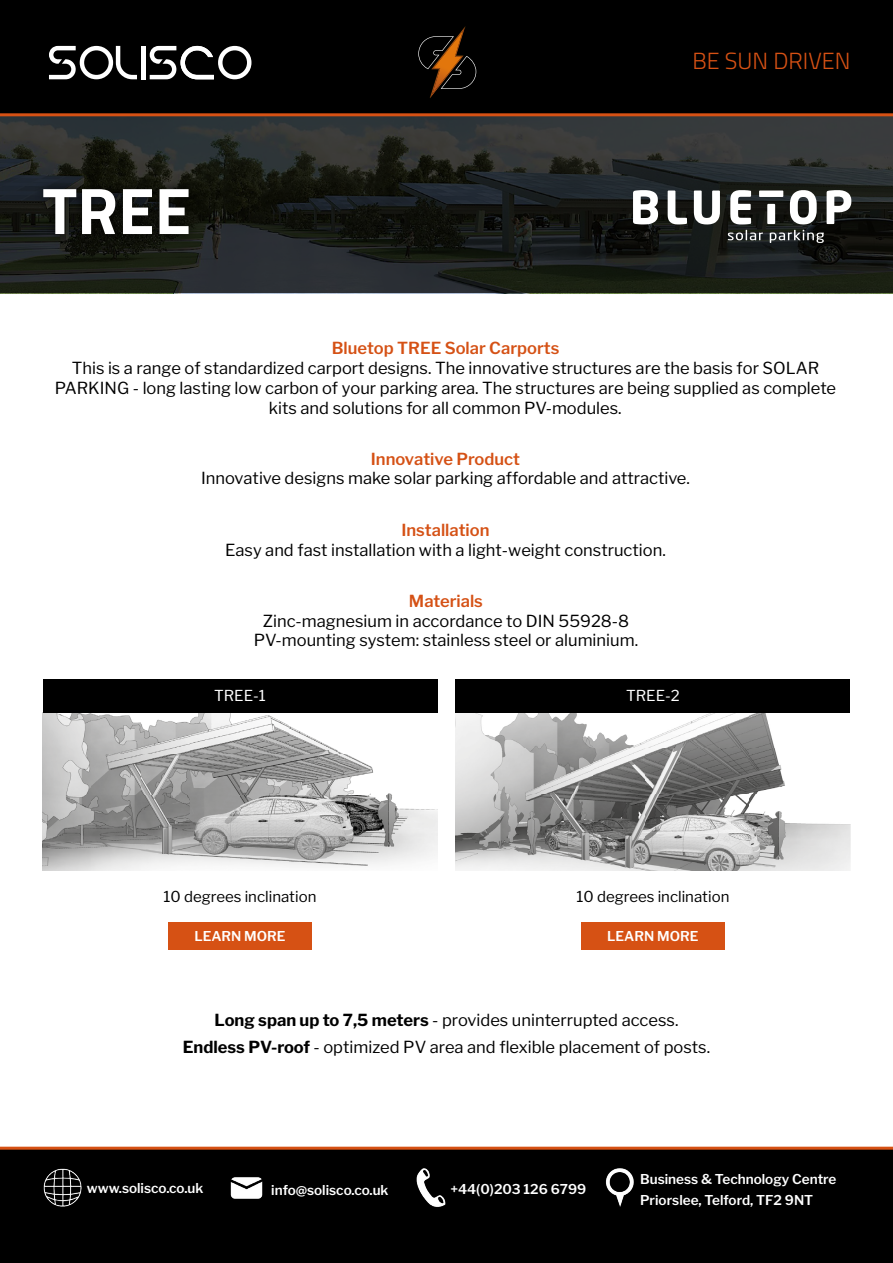
<style>
.page{position:relative;width:893px;height:1263px;background:#fff}
.page>*{position:absolute;margin:0;border:0;box-sizing:border-box;transform-origin:0 0}
.t1{font:700 66px "Titillium Web";color:#fff}
.t2{font:300 23.4px "Titillium Web";color:#d65114}
.t3{font:16.5px/19.8px "Libre Franklin";color:#000;text-align:center}
.t4{font:600 16.5px "Libre Franklin";color:#d55115}
.t5{font:15px "Libre Franklin";color:#000}
.t6{font:15px "Libre Franklin";color:#fff}
.t7{font:600 13.5px/21px "Libre Franklin";color:#fff}
.s1{font-weight:700}
</style>
<div class="page">
<svg style="left:0;top:116px;width:893px;height:177px;background:#222523"></svg>
<div style="left:0;top:0;width:893px;height:115px;background:#000"></div>
<hr style="left:0;top:113px;width:893px;height:3px;background:#d65114">
<div style="left:141px;top:46px;width:5px;height:33px;background:#fff"></div>
<svg style="left:49px;top:46px;width:88px;height:33px"></svg>
<svg style="left:150px;top:46px;width:101px;height:33px"></svg>
<svg style="left:418px;top:27px;width:58px;height:71px"></svg>
<div style="left:0;top:1148px;width:893px;height:115px;background:#000"></div>
<hr style="left:0;top:1147px;width:893px;height:3px;background:#d65114">
<img style="left:230px;top:1177px;width:33px;height:22px">
<img style="left:416px;top:1168px;width:30px;height:39px">
<img style="left:606px;top:1168px;width:28px;height:39px">
<img style="left:43px;top:1168px;width:39px;height:39px">
<div style="left:34px;top:179px;width:164px;height:65px;background:#000;opacity:.75"></div>
<svg style="left:633px;top:190px;width:25px;height:34px"></svg>
<svg style="left:694px;top:190px;width:26px;height:34px"></svg>
<svg style="left:668px;top:190px;width:19px;height:34px"></svg>
<svg style="left:728px;top:190px;width:123px;height:53px"></svg>
<img style="left:455px;top:713px;width:395px;height:157px">
<div style="left:455px;top:679px;width:395px;height:34px;background:#000"></div>
<img style="left:43px;top:713px;width:394px;height:157px">
<div style="left:43px;top:679px;width:394px;height:34px;background:#000"></div>
<div style="left:168px;top:922px;width:144px;height:28px;background:#d65114"></div>
<div style="left:581px;top:922px;width:143px;height:28px;background:#d65114"></div>
<h1 class="t1" style="left:42px;top:160px;width:150px">TREE</h1>
<h2 class="t2" style="left:692px;top:44px;width:160px">BE SUN DRIVEN</h2>
<p class="t4" style="left:332px;top:338px;width:229px">Bluetop TREE Solar Carports</p>
<p class="t3" style="left:55px;top:358px;width:783px">This is a range of standardized carport designs. The innovative structures are the basis for SOLAR<br>PARKING - long lasting low carbon of your parking area. The structures are being supplied as complete kits and solutions for all common PV-modules.</p>
<p class="t4" style="left:371px;top:449px;width:151px">Innovative Product</p>
<p class="t3" style="left:201px;top:469px;width:490px">Innovative designs make solar parking affordable and attractive.</p>
<p class="t4" style="left:401px;top:520px;width:89px">Installation</p>
<p class="t3" style="left:225px;top:540px;width:442px">Easy and fast installation with a light-weight construction.</p>
<p class="t4" style="left:409px;top:591px;width:75px">Materials</p>
<p class="t3" style="left:254px;top:611px;width:386px">Zinc-magnesium in accordance to DIN 55928-8<br>PV-mounting system: stainless steel or aluminium.</p>
<p class="t6" style="left:214px;top:686px;width:53px">TREE-1</p>
<p class="t5" style="left:164px;top:888px;width:154px">10 degrees inclination</p>
<p class="t6" style="left:626px;top:686px;width:55px">TREE-2</p>
<p class="t5" style="left:576px;top:888px;width:154px">10 degrees inclination</p>
<p class="t7" style="left:194px;top:926px;width:93px">LEARN MORE</p>
<p class="t7" style="left:607px;top:926px;width:93px">LEARN MORE</p>
<p class="t3" style="left:183px;top:1007px;width:529px;line-height:27px"><span class="s1">Long span up to 7,5 meters</span> - provides uninterrupted access.<br><span class="s1">Endless PV-roof</span> - optimized PV area and flexible placement of posts.</p>
<p class="t7" style="left:87px;top:1177px;width:118px">www.solisco.co.uk</p>
<p class="t7" style="left:271px;top:1179px;width:119px">info@solisco.co.uk</p>
<p class="t7" style="left:450px;top:1178px;width:138px">+44(0)203 126 6799</p>
<p class="t7" style="left:640px;top:1168px;width:198px">Business &amp; Technology Centre<br>Priorslee, Telford, TF2 9NT</p>
</div>
